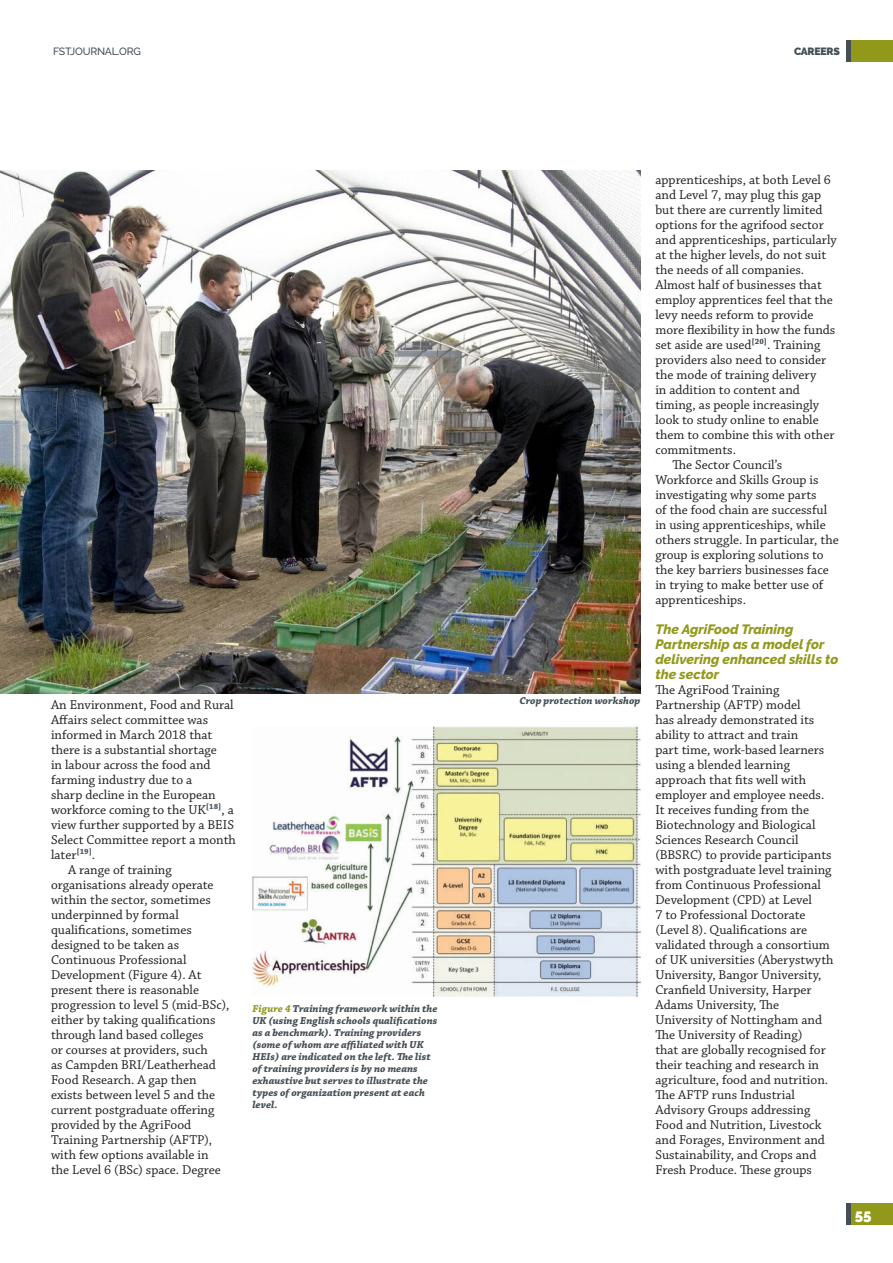
<style>
.page{position:relative;width:893px;height:1263px;background:#fff}
.page>*{position:absolute;margin:0;border:0;box-sizing:border-box;transform-origin:0 0}
.t1{font:900 15px "Raleway";color:#fff}
.Body_serif{font:13.5px/15px "Chaparral Pro";color:#231f20}
.Body_serif_no_indent{font:13.5px/15px "Chaparral Pro";color:#231f20}
.Subhead{font:italic 800 13.5px/15px "Raleway";color:#92991a}
.Caption_grey{font:10.5px/12px "Chaparral Pro Bold It Capt";color:#445056}
.t2{font:500 10.5px "Raleway";letter-spacing:-.025em;color:#445056}
.t3{font:900 10.5px "Raleway";letter-spacing:-.025em;color:#445056}
.s1{color:#92991a}
</style>
<div class="page">
<div style="left:846px;top:41px;width:47px;height:21px;background:#92991a"></div>
<div style="left:846px;top:1204px;width:47px;height:21px;background:#92991a"></div>
<hr style="left:846px;top:41px;width:4px;height:21px;background:#445056">
<hr style="left:846px;top:1204px;width:4px;height:21px;background:#445056">
<img style="left:252px;top:727px;width:388px;height:270px">
<img style="left:0;top:170px;width:640px;height:523px">
<p class="t2" style="left:53px;top:45px;width:89px">FSTJOURNAL.ORG</p>
<p class="t3" style="left:794px;top:45px;width:47px">CAREERS</p>
<p class="Body_serif" style="left:51px;top:698px;width:186px">An Environment, Food and Rural<br>Affairs select committee was informed in March 2018 that there is a substantial shortage<br>in labour across the food and farming industry due to a<br>sharp decline in the European workforce coming to the UK<sup>[18]</sup>, a view further supported by a BEIS<br>Select Committee report a month later<sup>[19]</sup>.</p>
<p class="Body_serif" style="left:51px;top:863px;width:180px;text-indent:17px">A range of training organisations already operate within the sector, sometimes underpinned by formal qualifications, sometimes designed to be taken as<br>Continuous Professional<br>Development (Figure 4). At present there is reasonable progression to level 5 (mid-BSc), either by taking qualifications through land based colleges<br>or courses at providers, such<br>as Campden BRI/Leatherhead<br>Food Research. A gap then exists between level 5 and the current postgraduate offering provided by the AgriFood<br>Training Partnership (AFTP), with few options available in the Level 6 (BSc) space. Degree</p>
<p class="Caption_grey" style="left:252px;top:1003px;width:187px"><span class="s1">Figure 4</span> Training framework within the UK (using English schools qualifications as a benchmark). Training providers (some of whom are affiliated with UK HEIs) are indicated on the left. The list of training providers is by no means exhaustive but serves to illustrate the types of organization present at each level.</p>
<p class="Caption_grey" style="left:519px;top:695px;width:123px">Crop protection workshop</p>
<p class="Body_serif" style="left:655px;top:173px;width:183px">apprenticeships, at both Level 6 and Level 7, may plug this gap but there are currently limited options for the agrifood sector and apprenticeships, particularly at the higher levels, do not suit the needs of all companies.<br>Almost half of businesses that employ apprentices feel that the levy needs reform to provide more flexibility in how the funds set aside are used<sup>[20]</sup>. Training providers also need to consider the mode of training delivery<br>in addition to content and timing, as people increasingly look to study online to enable them to combine this with other commitments.</p>
<p class="Body_serif" style="left:655px;top:458px;width:185px;text-indent:17px">The Sector Council’s<br>Workforce and Skills Group is investigating why some parts<br>of the food chain are successful in using apprenticeships, while others struggle. In particular, the group is exploring solutions to the key barriers businesses face in trying to make better use of apprenticeships.</p>
<p class="Subhead" style="left:655px;top:622px;width:185px">The AgriFood Training<br>Partnership as a model for delivering enhanced skills to the sector</p>
<p class="Body_serif_no_indent" style="left:655px;top:683px;width:180px">The AgriFood Training<br>Partnership (AFTP) model<br>has already demonstrated its ability to attract and train<br>part time, work-based learners using a blended learning approach that fits well with employer and employee needs.<br>It receives funding from the<br>Biotechnology and Biological<br>Sciences Research Council (BBSRC) to provide participants with postgraduate level training from Continuous Professional<br>Development (CPD) at Level<br>7 to Professional Doctorate (Level 8). Qualifications are validated through a consortium of UK universities (Aberystwyth<br>University, Bangor University,<br>Cranfield University, Harper<br>Adams University, The<br>University of Nottingham and<br>The University of Reading)<br>that are globally recognised for their teaching and research in agriculture, food and nutrition.<br>The AFTP runs Industrial<br>Advisory Groups addressing<br>Food and Nutrition, Livestock and Forages, Environment and<br>Sustainability, and Crops and<br>Fresh Produce. These groups</p>
<p class="t1" style="left:855px;top:1205px;width:18px">55</p>
</div>
